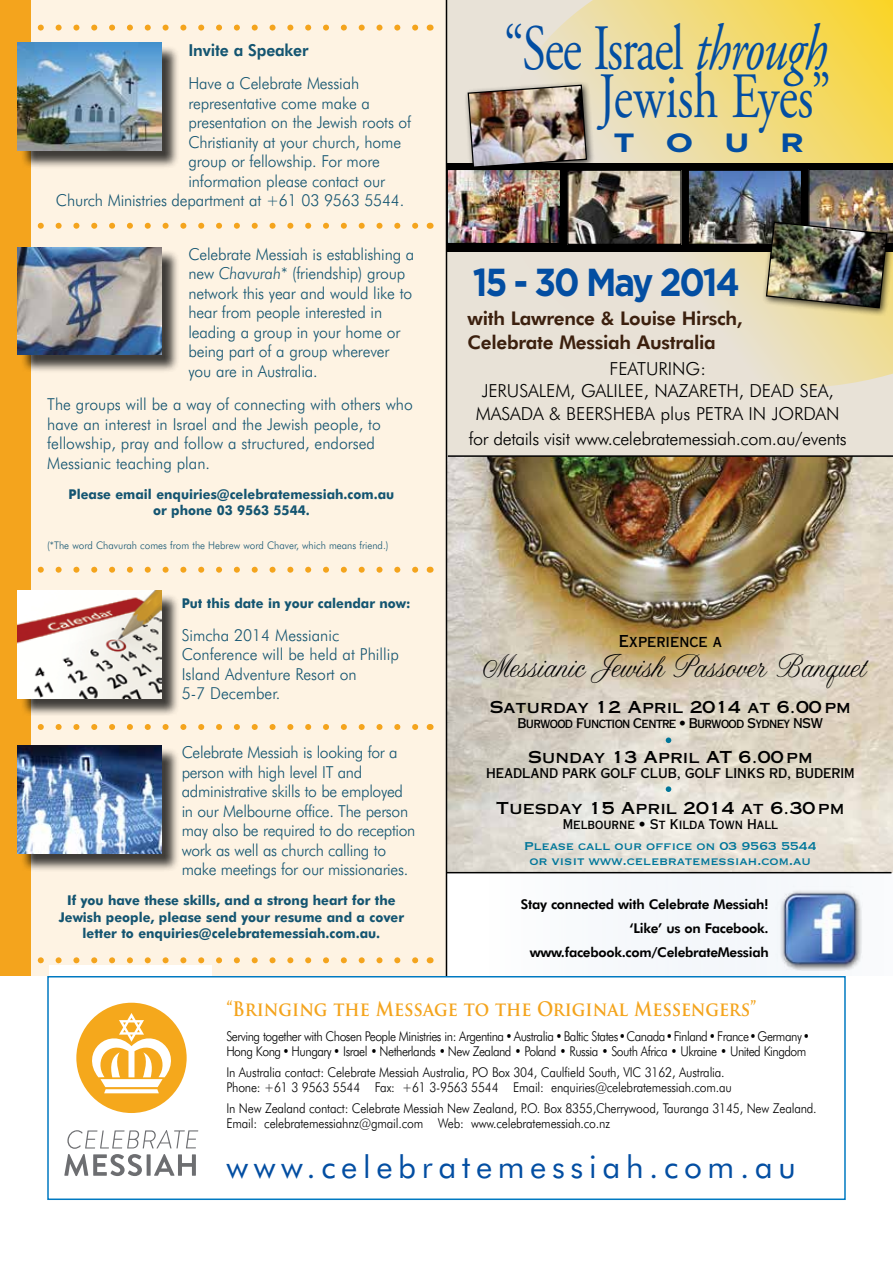
<style>
.page{position:relative;width:893px;height:1263px;background:#fff}
.page>*{position:absolute;margin:0;border:0;box-sizing:border-box;transform-origin:0 0}
.t1{font:64.5px/48px "Adobe Garamond Pro";letter-spacing:-.03em;color:#034ea2;text-align:right;scale:.75 1}
.t2{font:700 39px "Gotham";letter-spacing:-.06em;color:#034ea2;scale:.9 1}
.t3{font:33px "Altast Greeting";color:#000}
.t4{font:31.5px "Futura BT";letter-spacing:.18em;color:#034ea2}
.t5{font:700 26.4px "Gotham";color:#034ea2;scale:1.25 1}
.t6{font:700 19.5px "Trajan Pro";color:#f4a41d;scale:.9 1}
.t7{font:800 18.9px/24px "Futura BT";letter-spacing:-.015em;color:#3c200e}
.t8{font:300 18px/22.5px "Futura BT";letter-spacing:-.005em;color:#000;text-align:center}
.t9{font:300 16.5px/19.5px "Futura BT";letter-spacing:-.01em;color:#145571;scale:.95 1}
.t10{font:16.5px "Copperplate Thirty One AB";color:#000}
.t11{font:800 16.5px "Futura BT";letter-spacing:-.01em;color:#145571;scale:.95 1}
.t12{font:16.5px "Copperplate Thirty AB";color:#000}
.t13{font:15px/15px "Copperplate";letter-spacing:-.02em;color:#00769a;text-align:center}
.t14{font:300 13.5px/15px "Futura BT";letter-spacing:-.015em;color:#000;scale:.9 1}
.t15{font:700 13.5px/16.5px "Futura BT";color:#145571;text-align:center;scale:.95 1}
.t16{font:300 13.5px/15px "Futura BT";letter-spacing:-.04em;color:#000;scale:.9 1}
.t17{font:800 13.5px/24px "Futura BT";letter-spacing:-.02em;color:#000;text-align:right}
.t18{font:13.5px "Copperplate Thirty AB";color:#000}
.t19{font:13.5px "Copperplate Thirty AB";letter-spacing:-.05em;color:#000}
.t20{font:300 10.5px "Futura BT";color:#145571;scale:.95 1}
.s1{font-style:italic}
</style>
<div class="page">
<div style="left:0;top:0;width:33px;height:976px;background:#f4a41d"></div>
<div style="left:31px;top:0;width:415px;height:976px;background:#fef3e3"></div>
<img style="left:447px;top:455px;width:446px;height:417px">
<div style="left:446px;top:0;width:447px;height:455px;background:#e8e2d7"></div>
<svg style="left:537px;top:0;width:356px;height:388px"></svg>
<div style="left:50px;top:965px;width:162px;height:235px;background:#fff"></div>
<div style="left:76px;top:1003px;width:111px;height:110px;background:#f5a81c;border-radius:50%"></div>
<svg style="left:78px;top:1013px;width:107px;height:80px"></svg>
<svg style="left:64px;top:1130px;width:134px;height:46px"></svg>
<div style="left:446px;top:872px;width:447px;height:104px;background:#f6f9fc"></div>
<img style="left:781px;top:891px;width:81px;height:80px">
<hr style="left:448px;top:455px;width:445px;height:2px;background:#000">
<hr style="left:446px;top:0;width:1px;height:976px;background:#000">
<div style="left:47px;top:976px;width:799px;height:224px;border:2px solid #0079c1"></div>
<div style="left:446px;top:163px;width:447px;height:89px;background:#000"></div>
<img style="left:569px;top:172px;width:111px;height:71px">
<div style="left:567px;top:170px;width:115px;height:75px;border:1px solid #000"></div>
<img style="left:690px;top:172px;width:75px;height:71px">
<div style="left:688px;top:170px;width:114px;height:75px;border:1px solid #000"></div>
<img style="left:449px;top:171px;width:110px;height:71px">
<div style="left:447px;top:169px;width:114px;height:75px;border:1px solid #000"></div>
<div style="left:463px;top:80px;width:133px;height:96px;background:#000;opacity:.75"></div>
<img style="left:467px;top:84px;width:121px;height:84px">
<div style="left:762px;top:217px;width:131px;height:100px;background:#000;opacity:.75"></div>
<img style="left:765px;top:169px;width:128px;height:140px">
<hr style="left:446px;top:872px;width:445px;height:1px;background:#000">
<div style="left:20px;top:593px;width:160px;height:124px;background:#000;opacity:.75"></div>
<img style="left:18px;top:591px;width:143px;height:107px">
<div style="left:20px;top:250px;width:160px;height:124px;background:#000;opacity:.75"></div>
<img style="left:18px;top:247px;width:143px;height:108px">
<div style="left:20px;top:45px;width:160px;height:124px;background:#000;opacity:.75"></div>
<img style="left:18px;top:43px;width:143px;height:107px">
<div style="left:20px;top:748px;width:160px;height:124px;background:#000;opacity:.75"></div>
<img style="left:18px;top:745px;width:143px;height:108px">
<svg style="left:41px;top:567px;width:378px;height:6px"></svg>
<svg style="left:41px;top:957px;width:378px;height:6px"></svg>
<svg style="left:41px;top:25px;width:378px;height:6px"></svg>
<svg style="left:41px;top:223px;width:378px;height:6px"></svg>
<svg style="left:41px;top:724px;width:378px;height:6px"></svg>
<svg style="left:666px;top:737px;width:5px;height:6px"></svg>
<svg style="left:666px;top:786px;width:5px;height:6px"></svg>
<p class="t11" style="left:188px;top:40px;width:128px">Invite a Speaker</p>
<p class="t9" style="left:188px;top:73px;width:181px">Have a Celebrate Messiah</p>
<p class="t9" style="left:188px;top:93px;width:193px">representative come make a</p>
<p class="t9" style="left:188px;top:112px;width:236px">presentation on the Jewish roots of</p>
<p class="t9" style="left:188px;top:132px;width:225px">Christianity at your church, home</p>
<p class="t9" style="left:188px;top:151px;width:203px">group or fellowship. For more</p>
<p class="t9" style="left:188px;top:171px;width:209px">information please contact our</p>
<p class="t9" style="left:56px;top:190px;width:368px">Church Ministries department at +61 03 9563 5544.</p>
<p class="t9" style="left:188px;top:244px;width:239px">Celebrate Messiah is establishing a new <span class="s1">Chavurah</span>* (friendship) group network this year and would like to hear from people interested in leading a group in your home or being part of a group wherever you are in Australia.</p>
<p class="t9" style="left:47px;top:394px;width:386px">The groups will be a way of connecting with others who have an interest in Israel and the Jewish people, to fellowship, pray and follow a structured, endorsed Messianic teaching plan.</p>
<p class="t15" style="left:69px;top:486px;width:344px">Please email enquiries@celebratemessiah.com.au or phone 03 9563 5544.</p>
<p class="t20" style="left:47px;top:538px;width:361px">(*The word Chavurah comes from the Hebrew word Chaver, which means friend.)</p>
<p class="t15" style="left:182px;top:594px;width:243px">Put this date in your calendar now:</p>
<p class="t9" style="left:182px;top:625px;width:230px">Simcha 2014 Messianic<br>Conference will be held at Phillip<br>Island Adventure Resort on<br>5-7 December.</p>
<p class="t9" style="left:182px;top:742px;width:248px">Celebrate Messiah is looking for a person with high level IT and administrative skills to be employed in our Melbourne office. The person may also be required to do reception work as well as church calling to make meetings for our missionaries.</p>
<p class="t15" style="left:59px;top:892px;width:365px">If you have these skills, and a strong heart for the<br>Jewish people, please send your resume and a cover letter to enquiries@celebratemessiah.com.au.</p>
<h1 class="t1" style="left:504px;top:27px;width:438px">“See Israel <span class="s1">through<br></span>Jewish Eyes”</h1>
<h3 class="t5" style="left:614px;top:128px;width:154px">T O U R</h3>
<h2 class="t2" style="left:473px;top:259px;width:298px">15 - 30 May 2014</h2>
<p class="t7" style="left:468px;top:306px;width:277px">with Lawrence &amp; Louise Hirsch,<br>Celebrate Messiah Australia</p>
<p class="t8" style="left:476px;top:357px;width:365px">FEATURING:<br>JERUSALEM, GALILEE, NAZARETH, DEAD SEA,<br>MASADA &amp; BEERSHEBA plus PETRA IN JORDAN</p>
<p class="t8" style="left:469px;top:427px;width:379px">for details visit www.celebratemessiah.com.au/events</p>
<p class="t12" style="left:619px;top:631px;width:105px">Experience a</p>
<h3 class="t3" style="left:476px;top:649px;width:389px">Messianic Jewish Passover Banquet</h3>
<p class="t10" style="left:490px;top:697px;width:363px">Saturday 12 April 2014 at 6.00 pm</p>
<p class="t19" style="left:517px;top:715px;width:307px">Burwood Function Centre • Burwood Sydney NSW</p>
<p class="t10" style="left:528px;top:747px;width:286px">Sunday 13 April AT 6.00 pm</p>
<p class="t18" style="left:486px;top:765px;width:370px">HEADLAND PARK GOLF CLUB, GOLF LINKS RD, BUDERIM</p>
<p class="t10" style="left:496px;top:798px;width:350px">Tuesday 15 April 2014 at 6.30 pm</p>
<p class="t18" style="left:563px;top:815px;width:217px">Melbourne • St Kilda Town Hall</p>
<p class="t13" style="left:524px;top:838px;width:294px">Please call our office on 03 9563 5544 or visit www.celebratemessiah.com.au</p>
<p class="t17" style="left:521px;top:892px;width:249px">Stay connected with Celebrate Messiah! ‘Like’ us on Facebook. www.facebook.com/CelebrateMessiah</p>
<p class="t6" style="left:226px;top:997px;width:590px">“Bringing the Message to the Original Messengers”</p>
<p class="t16" style="left:226px;top:1028px;width:650px">Serving together with Chosen People Ministries in: Argentina • Australia • Baltic States • Canada • Finland • France • Germany •<br>Hong Kong • Hungary • Israel • Netherlands • New Zealand • Poland • Russia • South Africa • Ukraine • United Kingdom</p>
<p class="t14" style="left:226px;top:1064px;width:563px">In Australia contact: Celebrate Messiah Australia, PO Box 304, Caulfield South, VIC 3162, Australia.<br>Phone: +61 3 9563 5544 Fax: +61 3-9563 5544 Email: enquiries@celebratemessiah.com.au</p>
<p class="t14" style="left:226px;top:1100px;width:657px">In New Zealand contact: Celebrate Messiah New Zealand, P.O. Box 8355,Cherrywood, Tauranga 3145, New Zealand.<br>Email: celebratemessiahnz@gmail.com Web: www.celebratemessiah.co.nz</p>
<h3 class="t4" style="left:226px;top:1148px;width:571px">www.celebratemessiah.com.au</h3>
</div>
